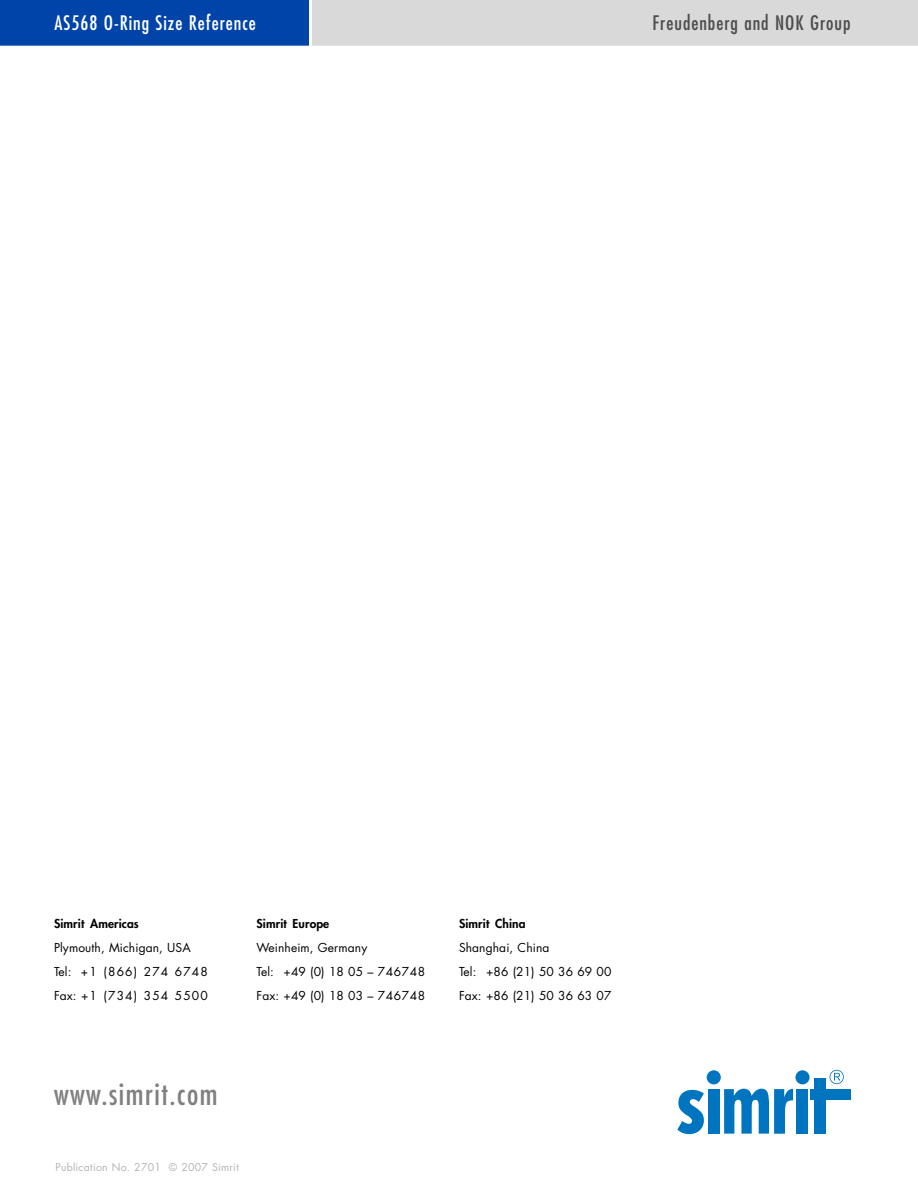
<style>
.page{position:relative;width:918px;height:1188px;background:#fff}
.page>*{position:absolute;margin:0;border:0;box-sizing:border-box;transform-origin:0 0}
.t1{font:condensed 30px "Futura";letter-spacing:.05em;color:#808080}
.t2{font:condensed 19.5px "Futura";letter-spacing:.05em;color:#fff}
.t3{font:condensed 19.5px "Futura";letter-spacing:.05em;color:#4d4d4d}
.t4{font:12px/24px "Futura";letter-spacing:.01em;color:#000}
.t5{font:800 12px "Futura";letter-spacing:.01em;color:#000}
.t6{font:10.5px "Futura";letter-spacing:.025em;color:#b3b3b3}
</style>
<div class="page">
<div style="left:0;top:0;width:310px;height:47px;background:#0044a9"></div>
<svg style="left:677px;top:1090px;width:27px;height:44px"></svg>
<svg style="left:724px;top:1089px;width:69px;height:45px"></svg>
<div style="left:708px;top:1089px;width:11px;height:45px;background:#0075bf"></div>
<div style="left:707px;top:1070px;width:14px;height:14px;background:#0075bf;border-radius:50%"></div>
<div style="left:796px;top:1089px;width:12px;height:45px;background:#0075bf"></div>
<div style="left:795px;top:1070px;width:15px;height:14px;background:#0075bf;border-radius:50%"></div>
<div style="left:814px;top:1078px;width:12px;height:56px;background:#0075bf"></div>
<div style="left:811px;top:1089px;width:40px;height:11px;background:#0075bf"></div>
<svg style="left:830px;top:1070px;width:14px;height:14px"></svg>
<div style="left:310px;top:0;width:608px;height:47px;background:#d9d9d9"></div>
<hr style="left:309px;top:0;width:3px;height:47px;background:#fff">
<hr style="left:0;top:46px;width:918px;height:3px;background:#fff">
<h2 class="t2" style="left:55px;top:13px;width:203px">AS568 O-Ring Size Reference</h2>
<h2 class="t3" style="left:653px;top:13px;width:199px">Freudenberg and NOK Group</h2>
<p class="t5" style="left:54px;top:918px;width:86px">Simrit Americas</p>
<p class="t4" style="left:54px;top:937px;width:155px">Plymouth, Michigan, USA<br>Tel: +1 (866) 274 6748<br>Fax: +1 (734) 354 5500</p>
<p class="t5" style="left:256px;top:918px;width:74px">Simrit Europe</p>
<p class="t4" style="left:256px;top:937px;width:170px">Weinheim, Germany<br>Tel: +49 (0) 18 05 – 746748<br>Fax: +49 (0) 18 03 – 746748</p>
<h1 class="t1" style="left:54px;top:1080px;width:165px">www.simrit.com</h1>
<p class="t6" style="left:56px;top:1162px;width:185px">Publication No. 2701 © 2007 Simrit</p>
<p class="t5" style="left:459px;top:918px;width:68px">Simrit China</p>
<p class="t4" style="left:459px;top:937px;width:154px">Shanghai, China<br>Tel: +86 (21) 50 36 69 00<br>Fax: +86 (21) 50 36 63 07</p>
</div>
